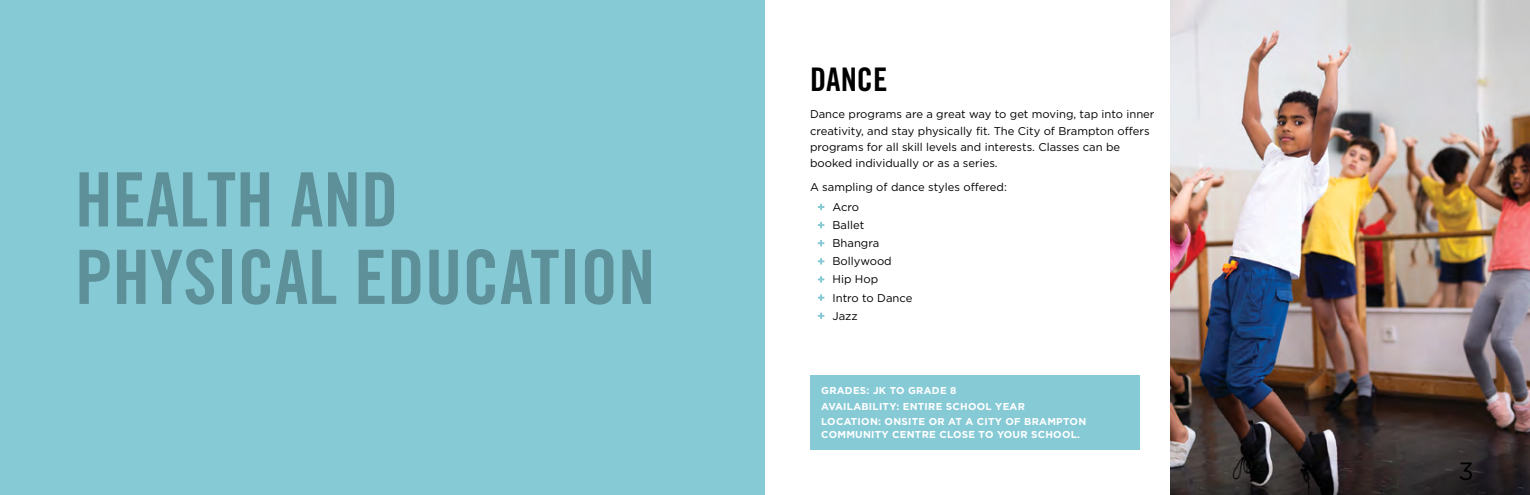
<style>
.page{position:relative;width:1530px;height:495px;background:#fff}
.page>*{position:absolute;margin:0;border:0;box-sizing:border-box;transform-origin:0 0}
.t1{font:75px/77.5px "Trade Gothic LT Std Bd Cn 20";color:#5d9099}
.t2{font:32.5px "Trade Gothic LT Std Bd Cn 20";color:#000}
.t3{font:25px "Gotham";color:#000}
.t4{font:11.25px/18.1px "Gotham";color:#000}
.t5{font:700 10px/15.4px "Gotham";letter-spacing:.025em;color:#fff}
.s1{color:#86cad6}
</style>
<div class="page">
<div style="left:0;top:0;width:765px;height:495px;background:#86cad6"></div>
<img style="left:1170px;top:0;width:360px;height:495px">
<div style="left:810px;top:375px;width:330px;height:75px;background:#86cad6"></div>
<h1 class="t1" style="left:75px;top:160px;width:582px">HEALTH AND<br>PHYSICAL EDUCATION</h1>
<h2 class="t2" style="left:810px;top:60px;width:79px">DANCE</h2>
<p class="t4" style="left:810px;top:106px;width:346px;line-height:16.2px">Dance programs are a great way to get moving, tap into inner creativity, and stay physically fit. The City of Brampton offers programs for all skill levels and interests. Classes can be booked individually or as a series.</p>
<p class="t4" style="left:818px;top:177px;width:191px;line-height:20px;text-indent:-8px">A sampling of dance styles offered: <span class="s1">+</span> Acro</p>
<p class="t4" style="left:818px;top:216px;width:96px"><span class="s1">+</span> Ballet<br><span class="s1">+</span> Bhangra<br><span class="s1">+</span> Bollywood<br><span class="s1">+</span> Hip Hop<br><span class="s1">+</span> Intro to Dance <span class="s1">+</span> Jazz</p>
<p class="t5" style="left:821px;top:383px;width:267px">GRADES: JK TO GRADE 8<br>AVAILABILITY: ENTIRE SCHOOL YEAR<br>LOCATION: ONSITE OR AT A CITY OF BRAMPTON</p>
<p class="t5" style="left:821px;top:426px;width:260px">COMMUNITY CENTRE CLOSE TO YOUR SCHOOL.</p>
<h3 class="t3" style="left:1458px;top:457px;width:17px">3</h3>
</div>
